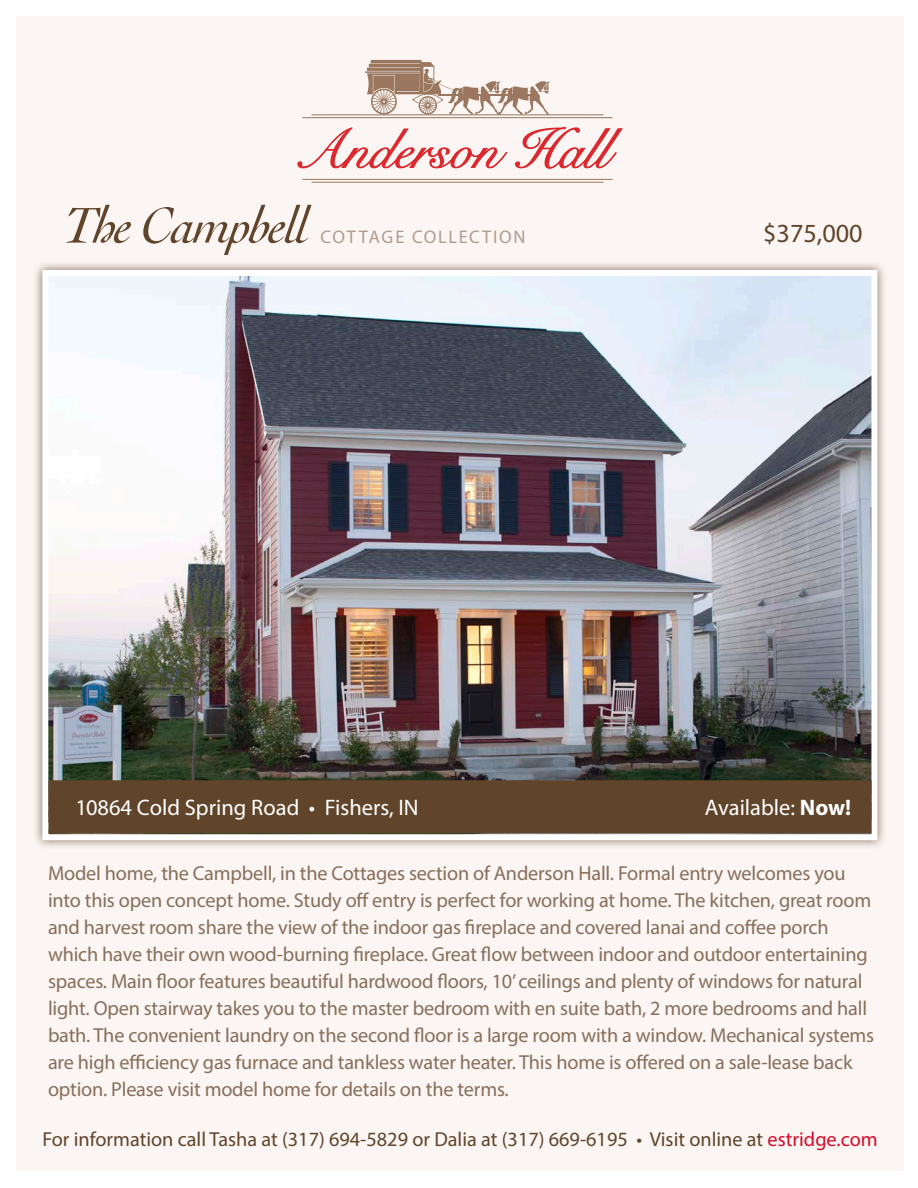
<style>
.page{position:relative;width:918px;height:1188px;background:#fff}
.page>*{position:absolute;margin:0;border:0;box-sizing:border-box;transform-origin:0 0}
.t1{font:26.25px "Myriad Pro";color:#61452b}
.t2{font:22.5px "Myriad Pro";color:#fff}
.t3{font:20.25px/27px "Myriad Pro";letter-spacing:-.01em;color:#886f5b}
.t4{font:20.25px "Myriad Pro";color:#61452b}
.t5{font:18.3px "Myriad Pro";letter-spacing:.095em;color:#b09c8e}
.s1{font-family:"Cochin";font-style:italic;font-size:53.1px;color:#61452b}
.s2{font-weight:700}
.s3{color:#d30d2b}
</style>
<div class="page">
<div style="left:16px;top:16px;width:888px;height:1155px;background:#fbf5f3"></div>
<div style="left:33px;top:260px;width:854px;height:590px;background:#61452b;opacity:.75"></div>
<img style="left:49px;top:277px;width:821px;height:503px">
<div style="left:42px;top:270px;width:835px;height:570px;border:6px solid #fff"></div>
<svg style="left:297px;top:127px;width:211px;height:56px"></svg>
<svg style="left:515px;top:126px;width:108px;height:43px"></svg>
<hr style="left:302px;top:117px;width:311px;height:1px;background:#9a775e">
<hr style="left:302px;top:179px;width:311px;height:1px;background:#9a775e">
<hr style="left:312px;top:182px;width:291px;height:1px;background:#9a775e">
<hr style="left:312px;top:114px;width:291px;height:1px;background:#9a775e">
<svg style="left:365px;top:60px;width:185px;height:55px"></svg>
<div style="left:49px;top:780px;width:823px;height:53px;background:#61452b"></div>
<p class="t5" style="left:63px;top:225px;width:464px"><span class="s1">The Campbell</span> COTTAGE COLLECTION</p>
<p class="t1" style="left:763px;top:217px;width:101px">$375,000</p>
<p class="t2" style="left:76px;top:794px;width:345px">10864 Cold Spring Road • Fishers, IN</p>
<p class="t2" style="left:705px;top:794px;width:148px">Available: <span class="s2">Now!</span></p>
<p class="t3" style="left:48px;top:860px;width:828px">Model home, the Campbell, in the Cottages section of Anderson Hall. Formal entry welcomes you into this open concept home. Study off entry is perfect for working at home. The kitchen, great room and harvest room share the view of the indoor gas fireplace and covered lanai and coffee porch which have their own wood-burning fireplace. Great flow between indoor and outdoor entertaining spaces. Main floor features beautiful hardwood floors, 10’ ceilings and plenty of windows for natural light. Open stairway takes you to the master bedroom with en suite bath, 2 more bedrooms and hall bath. The convenient laundry on the second floor is a large room with a window. Mechanical systems are high efficiency gas furnace and tankless water heater. This home is offered on a sale-lease back option. Please visit model home for details on the terms.</p>
<p class="t4" style="left:42px;top:1127px;width:837px">For information call Tasha at (317) 694-5829 or Dalia at (317) 669-6195 • Visit online at <span class="s3">estridge.com</span></p>
</div>
